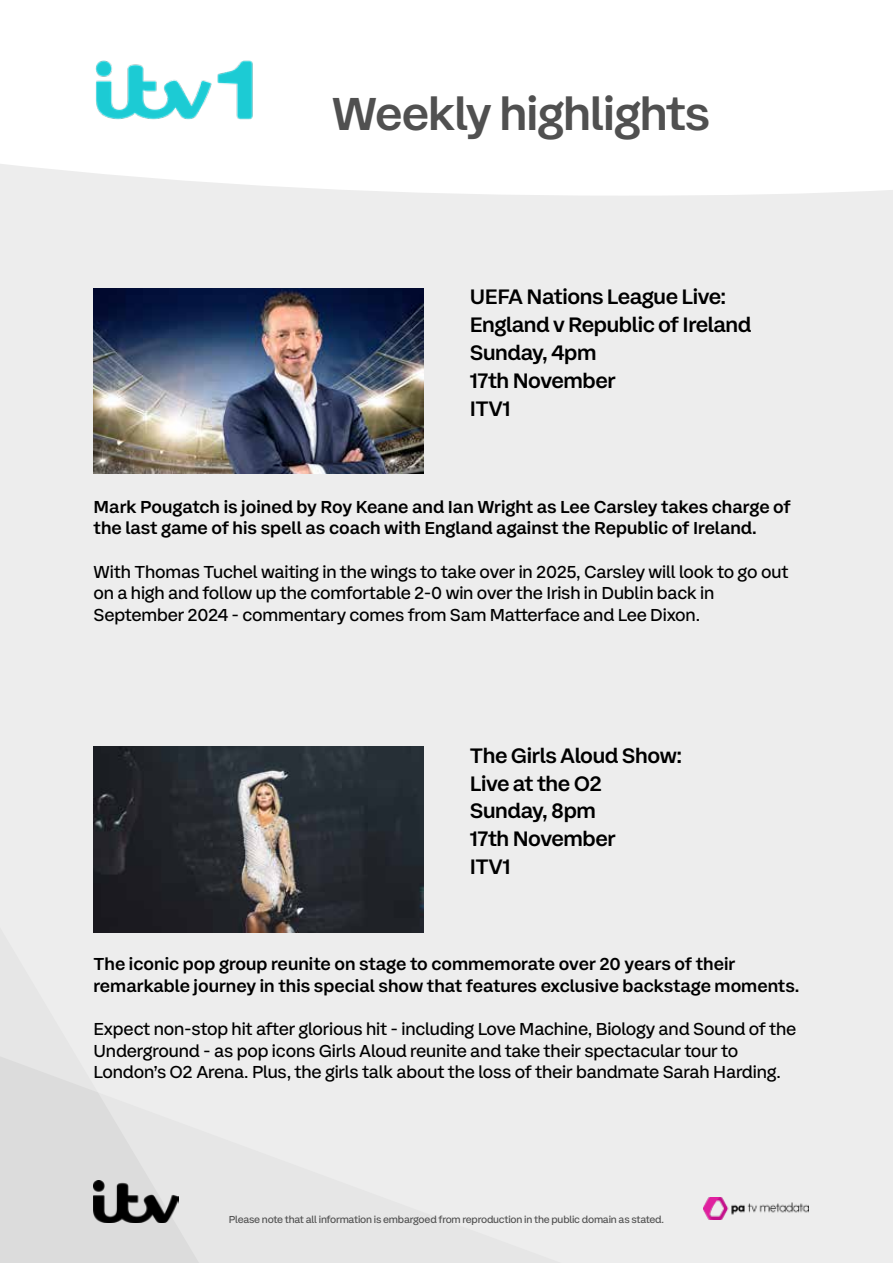
<style>
.page{position:relative;width:893px;height:1263px;background:#ededed}
.page>*{position:absolute;margin:0;border:0;box-sizing:border-box;transform-origin:0 0}
.t1{font:500 48px "ITV Display Sans";letter-spacing:-.02em;color:#505050}
.t2{font:500 21.75px/27.8px "ITV Display Sans";letter-spacing:-.02em;color:#000}
.t3{font:18px/21.6px "ITV Display Sans";letter-spacing:-.01em;color:#000}
.t4{font:500 18px/21.6px "ITV Display Sans";color:#000}
.t5{font:10.5px "ITV Display Sans";letter-spacing:-.02em;color:#505050}
</style>
<div class="page">
<svg style="left:0;top:1056px;width:199px;height:207px"></svg>
<img style="left:94px;top:1180px;width:85px;height:42px">
<div style="left:0;top:0;width:893px;height:196px;background:#fff"></div>
<img style="left:94px;top:57px;width:162px;height:65px">
<img style="left:94px;top:288px;width:329px;height:185px">
<img style="left:94px;top:747px;width:329px;height:185px">
<img style="left:704px;top:1197px;width:104px;height:22px">
<h1 class="t1" style="left:332px;top:83px;width:380px">Weekly highlights</h1>
<p class="t2" style="left:470px;top:283px;width:283px">UEFA Nations League Live:<br>England v Republic of Ireland<br>Sunday, 4pm<br>17th November<br>ITV1</p>
<p class="t4" style="left:94px;top:496px;width:699px">Mark Pougatch is joined by Roy Keane and Ian Wright as Lee Carsley takes charge of the last game of his spell as coach with England against the Republic of Ireland.</p>
<p class="t3" style="left:94px;top:561px;width:696px">With Thomas Tuchel waiting in the wings to take over in 2025, Carsley will look to go out on a high and follow up the comfortable 2-0 win over the Irish in Dublin back in<br>September 2024 - commentary comes from Sam Matterface and Lee Dixon.</p>
<p class="t2" style="left:470px;top:742px;width:214px">The Girls Aloud Show:<br>Live at the O2<br>Sunday, 8pm<br>17th November<br>ITV1</p>
<p class="t4" style="left:94px;top:953px;width:707px">The iconic pop group reunite on stage to commemorate over 20 years of their remarkable journey in this special show that features exclusive backstage moments.</p>
<p class="t3" style="left:94px;top:1018px;width:704px">Expect non-stop hit after glorious hit - including Love Machine, Biology and Sound of the<br>Underground - as pop icons Girls Aloud reunite and take their spectacular tour to<br>London’s O2 Arena. Plus, the girls talk about the loss of their bandmate Sarah Harding.</p>
<p class="t5" style="left:229px;top:1212px;width:437px">Please note that all information is embargoed from reproduction in the public domain as stated.</p>
</div>
